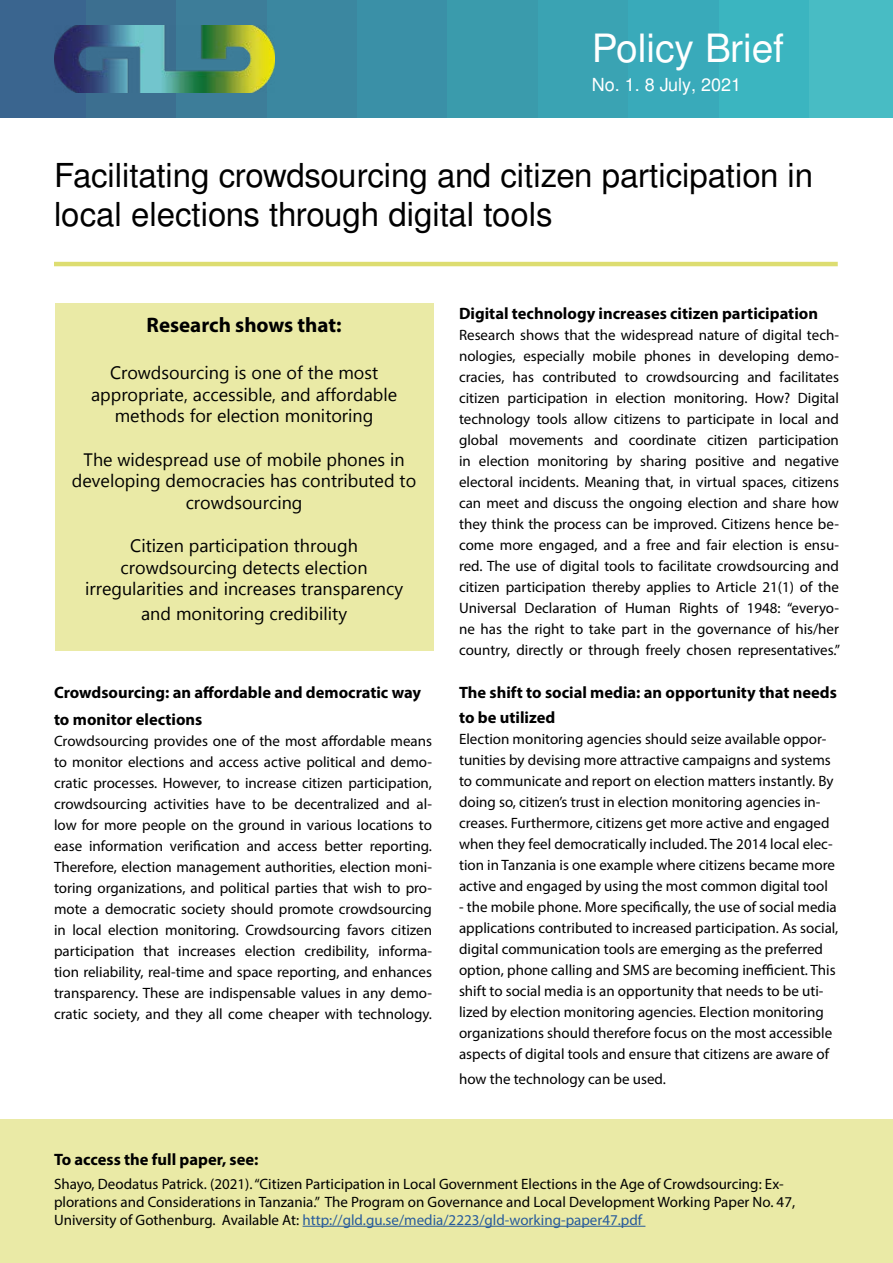
<style>
.page{position:relative;width:893px;height:1263px;background:#fff}
.page>*{position:absolute;margin:0;border:0;box-sizing:border-box;transform-origin:0 0}
.t1{font:39px "Free Sans";color:#fff}
.t2{font:33px/39.6px "Free Sans";color:#000}
.t3{font:700 21px "Myriad Pro";color:#000}
.t4{font:18px/21.6px "Microsoft New Tai Lue";color:#000;text-align:center}
.t5{font:18px "Free Sans";color:#fff}
.t6{font:700 16.5px/27px "Myriad Pro";color:#000}
.t7{font:15px/21px "Myriad Pro";color:#000}
.s1{color:#275b9b}
</style>
<div class="page">
<div style="left:0;top:0;width:86px;height:117px;background:#3a658f"></div>
<div style="left:86px;top:0;width:91px;height:117px;background:#3c6f90"></div>
<div style="left:177px;top:0;width:90px;height:117px;background:#3d7d99"></div>
<div style="left:267px;top:0;width:90px;height:117px;background:#3b87a0"></div>
<div style="left:357px;top:0;width:91px;height:117px;background:#3a90a7"></div>
<div style="left:448px;top:0;width:90px;height:117px;background:#3a9bac"></div>
<div style="left:538px;top:0;width:90px;height:117px;background:#3aa3b3"></div>
<div style="left:628px;top:0;width:91px;height:117px;background:#39aaba"></div>
<div style="left:719px;top:0;width:90px;height:117px;background:#3bb5c0"></div>
<div style="left:809px;top:0;width:84px;height:117px;background:#48bcc4"></div>
<div style="left:55px;top:303px;width:378px;height:348px;background:#eaeaa6"></div>
<hr style="left:54px;top:262px;width:784px;height:4px;background:#dddd71">
<img style="left:54px;top:25px;width:221px;height:67px">
<div style="left:0;top:1120px;width:893px;height:143px;background:#eaeaa6"></div>
<hr style="left:303px;top:1226px;width:342px;height:1px;background:#275b9b">
<h1 class="t1" style="left:592px;top:21px;width:194px">Policy Brief</h1>
<p class="t5" style="left:592px;top:72px;width:151px">No. 1. 8 July, 2021</p>
<h2 class="t2" style="left:54px;top:157px;width:761px">Facilitating crowdsourcing and citizen participation in local elections through digital tools</h2>
<h3 class="t3" style="left:147px;top:312px;width:197px">Research shows that:</h3>
<p class="t4" style="left:91px;top:363px;width:308px">Crowdsourcing is one of the most appropriate, accessible, and affordable methods for election monitoring</p>
<p class="t4" style="left:72px;top:450px;width:346px">The widespread use of mobile phones in developing democracies has contributed to crowdsourcing</p>
<p class="t4" style="left:85px;top:536px;width:319px">Citizen participation through crowdsourcing detects election irregularities and increases transparency</p>
<p class="t4" style="left:141px;top:605px;width:207px">and monitoring credibility</p>
<p class="t6" style="left:54px;top:678px;width:369px">Crowdsourcing: an affordable and democratic way to monitor elections</p>
<p class="t7" style="left:54px;top:730px;width:380px;text-align:justify">Crowdsourcing provides one of the most affordable means to monitor elections and access active political and demo&shy;cratic processes. However, to increase citizen participation, crowdsourcing activities have to be decentralized and al&shy;low for more people on the ground in various locations to ease information verification and access better reporting.<br>Therefore, election management authorities, election moni&shy;toring organizations, and political parties that wish to pro&shy;mote a democratic society should promote crowdsourcing in local election monitoring. Crowdsourcing favors citizen participation that increases election credibility, informa&shy;tion reliability, real-time and space reporting, and enhances transparency. These are indispensable values in any demo&shy;cratic society, and they all come cheaper with technology.</p>
<p class="t6" style="left:459px;top:299px;width:360px">Digital technology increases citizen participation</p>
<p class="t7" style="left:459px;top:324px;width:383px;text-align:justify">Research shows that the widespread nature of digital tech&shy;nologies, especially mobile phones in developing demo&shy;cracies, has contributed to crowdsourcing and facilitates citizen participation in election monitoring. How? Digital technology tools allow citizens to participate in local and global movements and coordinate citizen participation in election monitoring by sharing positive and negative electoral incidents. Meaning that, in virtual spaces, citizens can meet and discuss the ongoing election and share how they think the process can be improved. Citizens hence be&shy;come more engaged, and a free and fair election is ensu&shy;red. The use of digital tools to facilitate crowdsourcing and citizen participation thereby applies to Article 21(1) of the Universal Declaration of Human Rights of 1948: “everyo&shy;ne has the right to take part in the governance of his/her country, directly or through freely chosen representatives.”</p>
<p class="t6" style="left:459px;top:679px;width:379px;line-height:25.2px">The shift to social media: an opportunity that needs to be utilized</p>
<p class="t7" style="left:459px;top:728px;width:377px">Election monitoring agencies should seize available oppor&shy;tunities by devising more attractive campaigns and systems to communicate and report on election matters instantly. By doing so, citizen’s trust in election monitoring agencies in&shy;creases. Furthermore, citizens get more active and engaged when they feel democratically included. The 2014 local elec&shy;tion in Tanzania is one example where citizens became more active and engaged by using the most common digital tool</p>
<p class="t7" style="left:459px;top:896px;width:381px">- the mobile phone. More specifically, the use of social media applications contributed to increased participation. As social, digital communication tools are emerging as the preferred option, phone calling and SMS are becoming inefficient. This shift to social media is an opportunity that needs to be uti&shy;lized by election monitoring agencies. Election monitoring organizations should therefore focus on the most accessible aspects of digital tools and ensure that citizens are aware of</p>
<p class="t7" style="left:459px;top:1068px;width:208px">how the technology can be used.</p>
<p class="t6" style="left:54px;top:1146px;width:206px">To access the full paper, see:</p>
<p class="t7" style="left:54px;top:1174px;width:743px;line-height:18px">Shayo, Deodatus Patrick. (2021). “Citizen Participation in Local Government Elections in the Age of Crowdsourcing: Ex&shy;plorations and Considerations in Tanzania.” The Program on Governance and Local Development Working Paper No. 47,<br>University of Gothenburg. Available At: <span class="s1">http://gld.gu.se/media/2223/gld-working-paper47.pdf</span></p>
</div>
